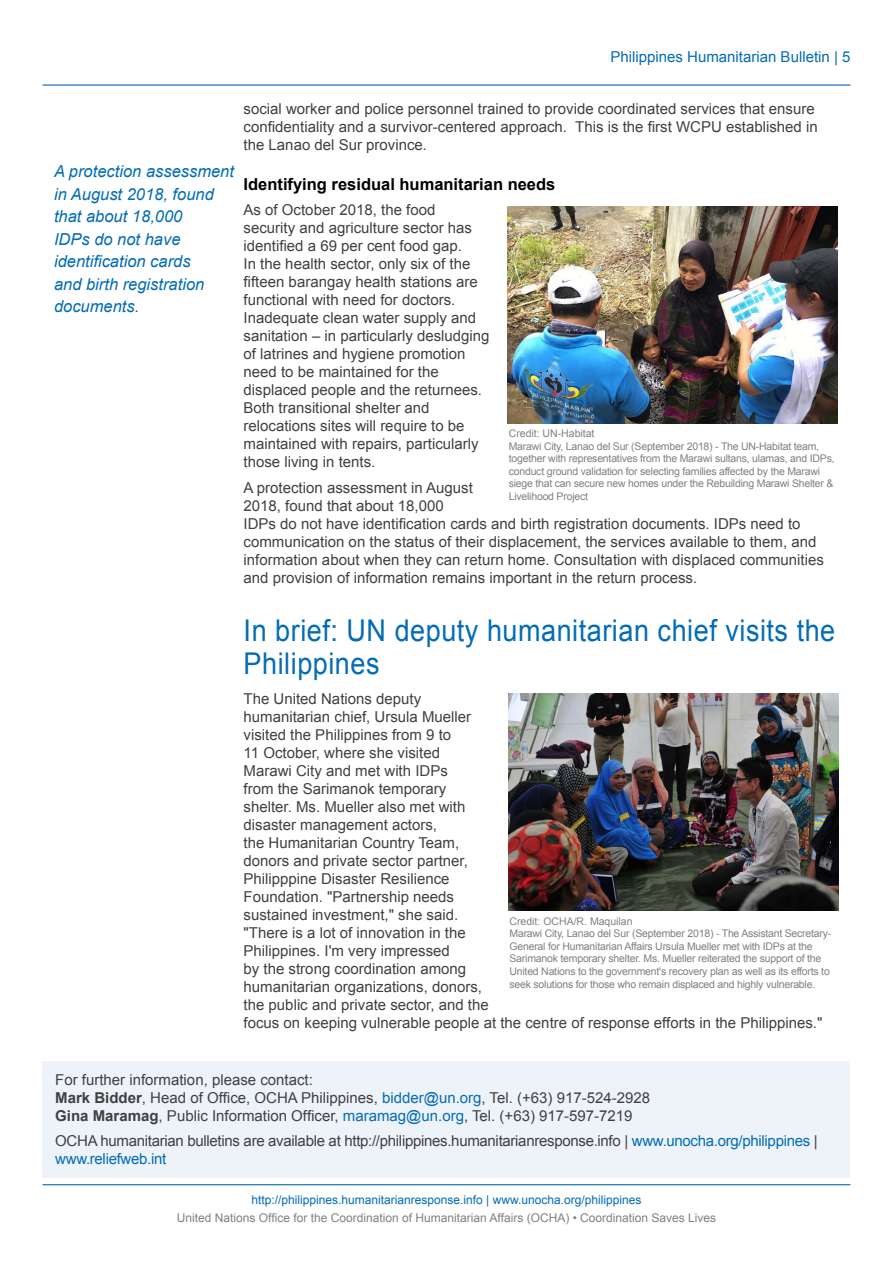
<style>
.page{position:relative;width:893px;height:1263px;background:#fff}
.page>*{position:absolute;margin:0;border:0;box-sizing:border-box;transform-origin:0 0}
.t1{font:30px/33px "Arial";letter-spacing:.02em;color:#026cb6;scale:.9 1}
.t2{font:italic 16.5px/22.5px "Arial";color:#026cb6}
.t3{font:700 16.5px "Arial";color:#000}
.t4{font:15px/18px "Arial";color:#404040}
.t5{font:15px/18px "Arial";letter-spacing:-.02em;color:#404040}
.t6{font:15px "Arial";color:#036cb6}
.t7{font:12px "Arial";color:#808080}
.t8{font:12px "Arial";color:#036bb5}
.t9{font:10.5px/12.6px "Arial";letter-spacing:-.02em;color:#808080}
.s1{font-weight:700}
.s2{color:#026cb6}
</style>
<div class="page">
<hr style="left:43px;top:1184px;width:807px;height:1px;background:#036bb5">
<hr style="left:43px;top:84px;width:807px;height:2px;background:#036bb5">
<img style="left:507px;top:206px;width:330px;height:217px">
<img style="left:508px;top:694px;width:330px;height:216px">
<div style="left:43px;top:1061px;width:807px;height:116px;background:#eef3fa"></div>
<p class="t6" style="left:611px;top:47px;width:241px">Philippines Humanitarian Bulletin | 5</p>
<p class="t2" style="left:54px;top:160px;width:182px">A protection assessment in August 2018, found that about 18,000<br>IDPs do not have identification cards<br>and birth registration documents.</p>
<p class="t4" style="left:244px;top:100px;width:576px">social worker and police personnel trained to provide coordinated services that ensure confidentiality and a survivor-centered approach. This is the first WCPU established in the Lanao del Sur province.</p>
<p class="t3" style="left:244px;top:173px;width:313px">Identifying residual humanitarian needs</p>
<p class="t4" style="left:244px;top:201px;width:247px">As of October 2018, the food security and agriculture sector has identified a 69 per cent food gap.<br>In the health sector, only six of the fifteen barangay health stations are functional with need for doctors.<br>Inadequate clean water supply and sanitation – in particularly desludging of latrines and hygiene promotion need to be maintained for the displaced people and the returnees.<br>Both transitional shelter and relocations sites will require to be maintained with repairs, particularly those living in tents.</p>
<p class="t4" style="left:244px;top:479px;width:582px">A protection assessment in August<br>2018, found that about 18,000<br>IDPs do not have identification cards and birth registration documents. IDPs need to communication on the status of their displacement, the services available to them, and information about when they can return home. Consultation with displaced communities and provision of information remains important in the return process.</p>
<h1 class="t1" style="left:244px;top:614px;width:659px">In brief: UN deputy humanitarian chief visits the<br>Philippines</h1>
<p class="t4" style="left:244px;top:690px;width:580px">The United Nations deputy<br>humanitarian chief, Ursula Mueller<br>visited the Philippines from 9 to<br>11 October, where she visited<br>Marawi City and met with IDPs<br>from the Sarimanok temporary<br>shelter. Ms. Mueller also met with<br>disaster management actors,<br>the Humanitarian Country Team,<br>donors and private sector partner,<br>Philipppine Disaster Resilience<br>Foundation. "Partnership needs<br>sustained investment," she said.<br>"There is a lot of innovation in the<br>Philippines. I'm very impressed<br>by the strong coordination among<br>humanitarian organizations, donors,<br>the public and private sector, and the<br>focus on keeping vulnerable people at the centre of response efforts in the Philippines."</p>
<p class="t9" style="left:509px;top:427px;width:327px">Credit: UN-Habitat<br>Marawi City, Lanao del Sur (September 2018) - The UN-Habitat team, together with representatives from the Marawi sultans, ulamas, and IDPs, conduct ground validation for selecting families affected by the Marawi siege that can secure new homes under the Rebuilding Marawi Shelter &amp; Livelihood Project</p>
<p class="t9" style="left:509px;top:915px;width:323px">Credit: OCHA/R. Maquilan<br>Marawi City, Lanao del Sur (September 2018) - The Assistant Secretary-General for Humanitarian Affairs Ursula Mueller met with IDPs at the Sarimanok temporary shelter. Ms. Mueller reiterated the support of the United Nations to the government's recovery plan as well as its efforts to seek solutions for those who remain displaced and highly vulnerable.</p>
<p class="t4" style="left:55px;top:1070px;width:596px">For further information, please contact:<br><span class="s1">Mark Bidder</span>, Head of Office, OCHA Philippines, <span class="s2">bidder@un.org</span>, Tel. (+63) 917-524-2928<br><span class="s1">Gina Maramag</span>, Public Information Officer, <span class="s2">maramag@un.org</span>, Tel. (+63) 917-597-7219</p>
<p class="t5" style="left:55px;top:1132px;width:764px">OCHA humanitarian bulletins are available at http://philippines.humanitarianresponse.info | <span class="s2">www.unocha.org/philippines</span> | <span class="s2">www.reliefweb.int</span></p>
<p class="t8" style="left:251px;top:1191px;width:391px">http://philippines.humanitarianresponse.info | www.unocha.org/philippines</p>
<p class="t7" style="left:177px;top:1209px;width:541px">United Nations Office for the Coordination of Humanitarian Affairs (OCHA) • Coordination Saves Lives</p>
</div>
